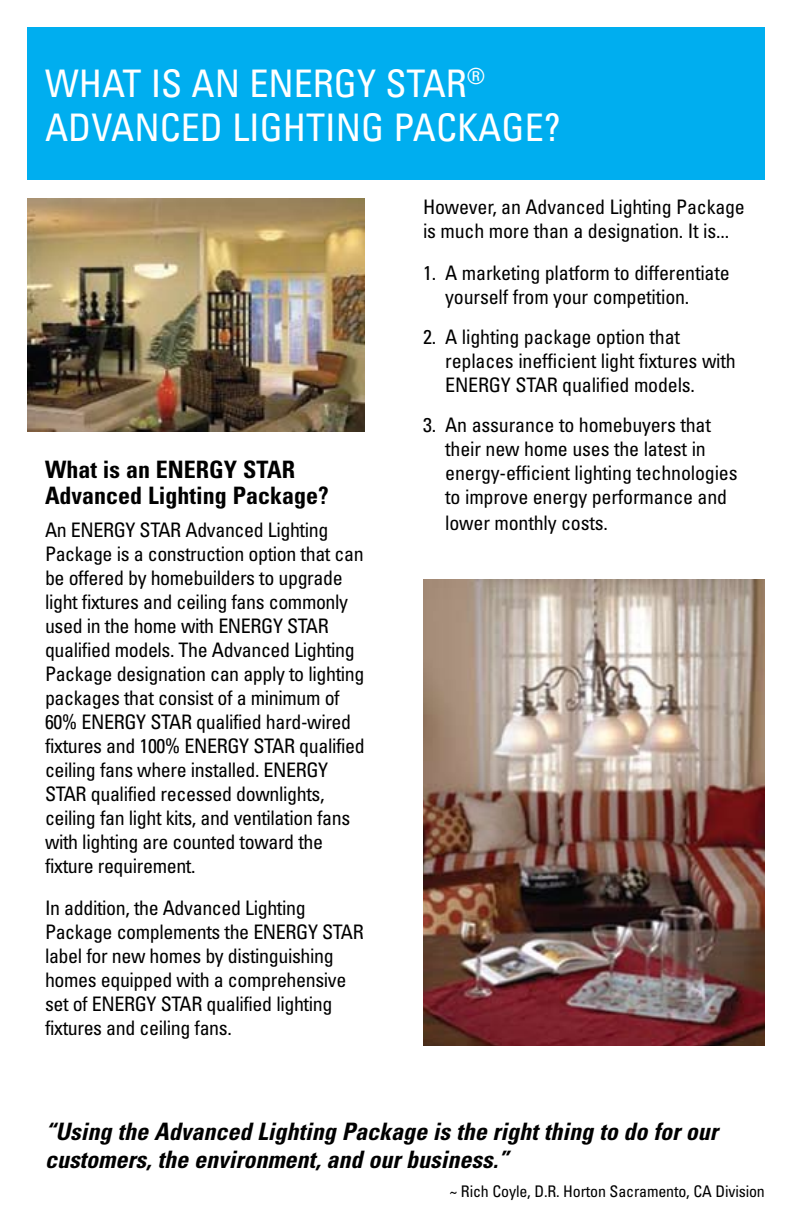
<style>
.page{position:relative;width:792px;height:1224px;background:#fff}
.page>*{position:absolute;margin:0;border:0;box-sizing:border-box;transform-origin:0 0}
.t1{font:condensed 38px/44px "Univers";color:#fff}
.Quotes{font:italic 700 condensed 24px/28px "Univers";color:#000}
.Subhead{font:700 condensed 24px/26px "Univers";color:#000}
.Body{font:condensed 20px/24px "Univers";letter-spacing:-.02em;color:#000}
.Bullets__Text_Heav{font:condensed 20px/24px "Univers";letter-spacing:-.01em;color:#000}
.Quoter{font:condensed 16px "Univers";letter-spacing:-.01em;color:#000}
</style>
<div class="page">
<img style="left:424px;top:579px;width:341px;height:466px">
<img style="left:27px;top:198px;width:337px;height:234px">
<div style="left:27px;top:27px;width:738px;height:153px;background:#00aeef"></div>
<p class="t1" style="left:45px;top:60px;width:517px;text-indent:340px">Star<sup>®<br></sup>Advan ced Lighting Packag e?</p>
<p class="t1" style="left:45px;top:60px;width:289px">What is an Energy</p>
<p class="Subhead" style="left:45px;top:456px;width:285px">What is an ENERGY STAR<br>Advanced Lighting Package?</p>
<p class="Body" style="left:45px;top:517px;width:321px">An ENERGY STAR Advanced Lighting Package is a construction option that can be offered by homebuilders to upgrade light fixtures and ceiling fans commonly used in the home with ENERGY STAR qualified models. The Advanced Lighting Package designation can apply to lighting packages that consist of a minimum of 60% ENERGY STAR qualified hard-wired fixtures and 100% ENERGY STAR qualified ceiling fans where installed. ENERGY STAR qualified recessed downlights, ceiling fan light kits, and ventilation fans with lighting are counted toward the fixture requirement.</p>
<p class="Body" style="left:45px;top:895px;width:320px">I n addition, the Advanced Lighting Package complements the ENERGY STAR label for new homes by distinguishing homes equipped with a comprehensive set of ENERGY STAR qualified lighting fixtures and ceiling fans.</p>
<p class="Body" style="left:423px;top:195px;width:323px">However, an Advanced Lighting Package is much more than a designation. It is...</p>
<p class="Bullets__Text_Heav" style="left:445px;top:261px;width:286px;text-indent:-22px">1. A marketing platform to differentiate yourself from your competition.</p>
<p class="Bullets__Text_Heav" style="left:445px;top:324px;width:292px;text-indent:-22px">2. A lighting package option that replaces inefficient light fixtures with<br>ENERGY STAR qualified models.</p>
<p class="Bullets__Text_Heav" style="left:445px;top:412px;width:294px;text-indent:-22px">3. An assurance to homebuyers that their new home uses the latest in energy-efficient lighting technologies to improve energy performance and</p>
<p class="Bullets__Text_Heav" style="left:445px;top:510px;width:164px">lower monthly costs.</p>
<p class="Quotes" style="left:45px;top:1117px;width:674px">“Using the Advanced Lighting Package is the right thing to do for our customers, the environment, and our business.”</p>
<p class="Quoter" style="left:449px;top:1181px;width:317px">~ Rich Coyle, D.R. Horton Sacramento, CA Division</p>
</div>
